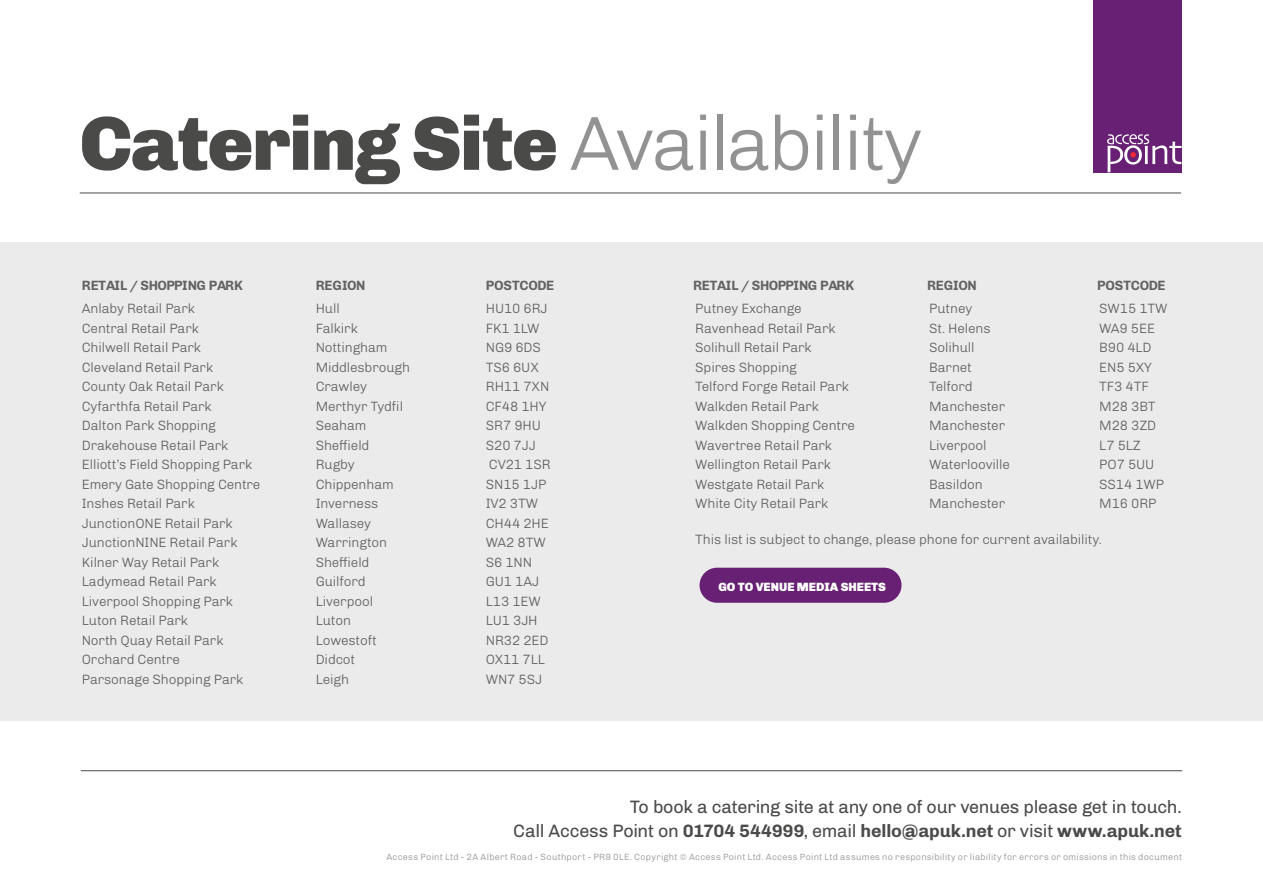
<style>
.page{position:relative;width:1263px;height:893px;background:#fff}
.page>*{position:absolute;margin:0;border:0;box-sizing:border-box;transform-origin:0 0}
.t1{font:900 76.65px "Chivo";letter-spacing:-.02em;color:#4a4a49}
.t2{font:18px/24px "Chivo";letter-spacing:-.02em;color:#4a4a49;text-align:right}
.t3{font:300 13.5px "Chivo";letter-spacing:-.01em;color:#646363}
.t4{font:700 13.5px "Chivo";letter-spacing:-.03em;color:#646363}
.t5{font:700 13.5px "Chivo";letter-spacing:-.01em;color:#646363}
.t6{font:900 12px "Chivo";color:#fff}
.t7{font:300 9px "Chivo";letter-spacing:.03em;color:#929292}
.s1{font-weight:300;color:#929292}
.s2{font-weight:700}
</style>
<div class="page">
<div style="left:0;top:242px;width:1263px;height:479px;background:#ebebeb"></div>
<hr style="left:81px;top:770px;width:1101px;height:1px;background:#4a4a49">
<div style="left:1093px;top:0;width:89px;height:172px;background:#682075"></div>
<svg style="left:1107px;top:134px;width:74px;height:38px"></svg>
<hr style="left:80px;top:193px;width:1101px;height:1px;background:#4a4a49">
<div style="left:699px;top:568px;width:202px;height:35px;background:#682075;border-radius:18px"></div>
<h1 class="t1" style="left:80px;top:82px;width:844px">Catering Site <span class="s1">Availability</span></h1>
<p class="t4" style="left:82px;top:275px;width:163px">RETAIL / SHOPPING PARK</p>
<p class="t5" style="left:316px;top:275px;width:51px">REGION</p>
<p class="t5" style="left:486px;top:275px;width:70px">POSTCODE</p>
<p class="t4" style="left:693px;top:275px;width:163px">RETAIL / SHOPPING PARK</p>
<p class="t5" style="left:927px;top:275px;width:51px">REGION</p>
<p class="t5" style="left:1097px;top:275px;width:70px">POSTCODE</p>
<p class="t3" style="left:82px;top:299px;width:115px">Anlaby Retail Park</p>
<p class="t3" style="left:316px;top:299px;width:26px">Hull</p>
<p class="t3" style="left:486px;top:299px;width:63px">HU10 6RJ</p>
<p class="t3" style="left:82px;top:318px;width:119px">Central Retail Park</p>
<p class="t3" style="left:316px;top:318px;width:44px">Falkirk</p>
<p class="t3" style="left:486px;top:318px;width:55px">FK1 1LW</p>
<p class="t3" style="left:82px;top:338px;width:121px">Chilwell Retail Park</p>
<p class="t3" style="left:316px;top:338px;width:73px">Nottingham</p>
<p class="t3" style="left:486px;top:338px;width:57px">NG9 6DS</p>
<p class="t3" style="left:82px;top:357px;width:133px">Cleveland Retail Park</p>
<p class="t3" style="left:316px;top:357px;width:96px">Middlesbrough</p>
<p class="t3" style="left:486px;top:357px;width:55px">TS6 6UX</p>
<p class="t3" style="left:82px;top:377px;width:144px">County Oak Retail Park</p>
<p class="t3" style="left:316px;top:377px;width:53px">Crawley</p>
<p class="t3" style="left:486px;top:377px;width:65px">RH11 7XN</p>
<p class="t3" style="left:82px;top:396px;width:131px">Cyfarthfa Retail Park</p>
<p class="t3" style="left:316px;top:396px;width:89px">Merthyr Tydfil</p>
<p class="t3" style="left:486px;top:396px;width:62px">CF48 1HY</p>
<p class="t3" style="left:82px;top:416px;width:136px">Dalton Park Shopping</p>
<p class="t3" style="left:316px;top:416px;width:52px">Seaham</p>
<p class="t3" style="left:486px;top:416px;width:57px">SR7 9HU</p>
<p class="t3" style="left:82px;top:435px;width:148px">Drakehouse Retail Park</p>
<p class="t3" style="left:316px;top:435px;width:55px">Sheffield</p>
<p class="t3" style="left:486px;top:435px;width:52px">S20 7JJ</p>
<p class="t3" style="left:82px;top:455px;width:172px">Elliott’s Field Shopping Park</p>
<p class="t3" style="left:316px;top:455px;width:41px">Rugby</p>
<p class="t3" style="left:489px;top:455px;width:63px">CV21 1SR</p>
<p class="t3" style="left:82px;top:474px;width:180px">Emery Gate Shopping Centre</p>
<p class="t3" style="left:316px;top:474px;width:80px">Chippenham</p>
<p class="t3" style="left:486px;top:474px;width:62px">SN15 1JP</p>
<p class="t3" style="left:82px;top:494px;width:115px">Inshes Retail Park</p>
<p class="t3" style="left:316px;top:494px;width:64px">Inverness</p>
<p class="t3" style="left:486px;top:494px;width:54px">IV2 3TW</p>
<p class="t3" style="left:82px;top:513px;width:152px">JunctionONE Retail Park</p>
<p class="t3" style="left:316px;top:513px;width:57px">Wallasey</p>
<p class="t3" style="left:486px;top:513px;width:64px">CH44 2HE</p>
<p class="t3" style="left:82px;top:533px;width:157px">JunctionNINE Retail Park</p>
<p class="t3" style="left:316px;top:533px;width:73px">Warrington</p>
<p class="t3" style="left:486px;top:533px;width:61px">WA2 8TW</p>
<p class="t3" style="left:82px;top:552px;width:139px">Kilner Way Retail Park</p>
<p class="t3" style="left:316px;top:552px;width:55px">Sheffield</p>
<p class="t3" style="left:486px;top:552px;width:48px">S6 1NN</p>
<p class="t3" style="left:82px;top:572px;width:136px">Ladymead Retail Park</p>
<p class="t3" style="left:316px;top:572px;width:52px">Guilford</p>
<p class="t3" style="left:486px;top:572px;width:55px">GU1 1AJ</p>
<p class="t3" style="left:82px;top:591px;width:153px">Liverpool Shopping Park</p>
<p class="t3" style="left:316px;top:591px;width:59px">Liverpool</p>
<p class="t3" style="left:486px;top:591px;width:56px">L13 1EW</p>
<p class="t3" style="left:82px;top:611px;width:108px">Luton Retail Park</p>
<p class="t3" style="left:316px;top:611px;width:37px">Luton</p>
<p class="t3" style="left:486px;top:611px;width:53px">LU1 3JH</p>
<p class="t3" style="left:82px;top:630px;width:143px">North Quay Retail Park</p>
<p class="t3" style="left:316px;top:630px;width:63px">Lowestoft</p>
<p class="t3" style="left:486px;top:630px;width:64px">NR32 2ED</p>
<p class="t3" style="left:82px;top:650px;width:100px">Orchard Centre</p>
<p class="t3" style="left:316px;top:650px;width:41px">Didcot</p>
<p class="t3" style="left:486px;top:650px;width:61px">OX11 7LL</p>
<p class="t3" style="left:82px;top:669px;width:163px">Parsonage Shopping Park</p>
<p class="t3" style="left:316px;top:669px;width:35px">Leigh</p>
<p class="t3" style="left:486px;top:669px;width:58px">WN7 5SJ</p>
<p class="t3" style="left:695px;top:299px;width:108px">Putney Exchange</p>
<p class="t3" style="left:929px;top:299px;width:45px">Putney</p>
<p class="t3" style="left:1099px;top:299px;width:70px">SW15 1TW</p>
<p class="t3" style="left:695px;top:318px;width:142px">Ravenhead Retail Park</p>
<p class="t3" style="left:929px;top:318px;width:63px">St. Helens</p>
<p class="t3" style="left:1099px;top:318px;width:57px">WA9 5EE</p>
<p class="t3" style="left:695px;top:338px;width:118px">Solihull Retail Park</p>
<p class="t3" style="left:929px;top:338px;width:47px">Solihull</p>
<p class="t3" style="left:1099px;top:338px;width:54px">B90 4LD</p>
<p class="t3" style="left:695px;top:357px;width:103px">Spires Shopping</p>
<p class="t3" style="left:929px;top:357px;width:44px">Barnet</p>
<p class="t3" style="left:1099px;top:357px;width:54px">EN5 5XY</p>
<p class="t3" style="left:695px;top:377px;width:155px">Telford Forge Retail Park</p>
<p class="t3" style="left:929px;top:377px;width:45px">Telford</p>
<p class="t3" style="left:1099px;top:377px;width:51px">TF3 4TF</p>
<p class="t3" style="left:695px;top:396px;width:125px">Walkden Retail Park</p>
<p class="t3" style="left:929px;top:396px;width:78px">Manchester</p>
<p class="t3" style="left:1099px;top:396px;width:58px">M28 3BT</p>
<p class="t3" style="left:695px;top:416px;width:161px">Walkden Shopping Centre</p>
<p class="t3" style="left:929px;top:416px;width:78px">Manchester</p>
<p class="t3" style="left:1099px;top:416px;width:59px">M28 3ZD</p>
<p class="t3" style="left:695px;top:435px;width:138px">Wavertree Retail Park</p>
<p class="t3" style="left:929px;top:435px;width:59px">Liverpool</p>
<p class="t3" style="left:1099px;top:435px;width:43px">L7 5LZ</p>
<p class="t3" style="left:695px;top:454px;width:137px">Wellington Retail Park</p>
<p class="t3" style="left:929px;top:454px;width:82px">Waterlooville</p>
<p class="t3" style="left:1099px;top:454px;width:57px">PO7 5UU</p>
<p class="t3" style="left:695px;top:474px;width:131px">Westgate Retail Park</p>
<p class="t3" style="left:929px;top:474px;width:55px">Basildon</p>
<p class="t3" style="left:1099px;top:474px;width:66px">SS14 1WP</p>
<p class="t3" style="left:695px;top:493px;width:135px">White City Retail Park</p>
<p class="t3" style="left:929px;top:493px;width:78px">Manchester</p>
<p class="t3" style="left:1099px;top:493px;width:59px">M16 0RP</p>
<p class="t3" style="left:695px;top:529px;width:408px">This list is subject to change, please phone for current availability.</p>
<p class="t6" style="left:718px;top:577px;width:169px">GO TO VENUE MEDIA SHEETS</p>
<h2 class="t2" style="left:513px;top:793px;width:670px">To book a catering site at any one of our venues please get in touch.<br>Call Access Point on <span class="s2">01704 544999</span>, email <span class="s2">hello@apuk.net</span> or visit <span class="s2">www.apuk.net</span></h2>
<p class="t7" style="left:386px;top:850px;width:797px">Access Point Ltd - 2A Albert Road - Southport - PR9 0LE. Copyright © Access Point Ltd. Access Point Ltd assumes no responsibility or liability for errors or omissions in this document</p>
</div>
